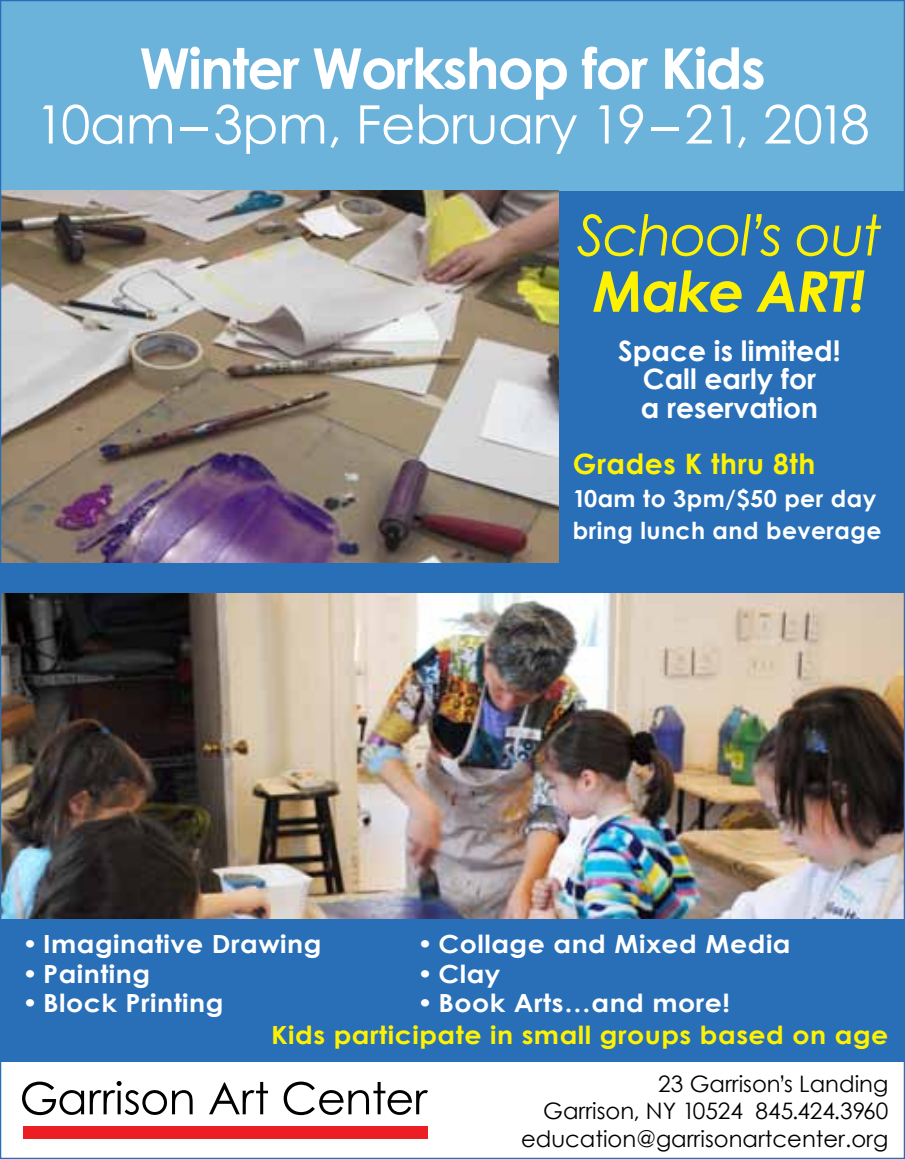
<style>
.page{position:relative;width:905px;height:1159px;background:#fff}
.page>*{position:absolute;margin:0;border:0;box-sizing:border-box;transform-origin:0 0}
.t1{font:700 56.25px "Century Gothic";letter-spacing:-.03em;color:#fff}
.t2{font:italic 56.25px "Century Gothic";letter-spacing:-.03em;color:#fff200}
.t3{font:italic 700 56.25px "Century Gothic";letter-spacing:-.03em;color:#fff200}
.t4{font:53px "Century Gothic";letter-spacing:-.01em;color:#fff}
.t5{font:700 28px/28px "Century Gothic";color:#fff;text-align:center}
.t6{font:700 28px "Century Gothic";letter-spacing:.02em;color:#fff200}
.t7{font:700 25px "Century Gothic";letter-spacing:.02em;color:#fff;scale:1.07 1}
.t8{font:700 25px "Century Gothic";letter-spacing:.02em;color:#fff200;scale:1.07 1}
.t9{font:700 23.5px/32.8px "Century Gothic";letter-spacing:.02em;color:#fff}
.t10{font:22.75px/27.2px "Century Gothic";color:#000;text-align:right}
</style>
<div class="page">
<img style="left:2px;top:592px;width:900px;height:327px">
<div style="left:0;top:190px;width:904px;height:402px;background:#286fb7"></div>
<div style="left:0;top:919px;width:904px;height:143px;background:#286fb7"></div>
<svg style="left:22px;top:1081px;width:62px;height:34px"></svg>
<svg style="left:90px;top:1081px;width:103px;height:34px"></svg>
<svg style="left:209px;top:1082px;width:59px;height:32px"></svg>
<svg style="left:284px;top:1081px;width:144px;height:34px"></svg>
<div style="left:23px;top:1126px;width:404px;height:13px;background:#ed1d24"></div>
<div style="left:0;top:0;width:904px;height:190px;background:#6cb3dc"></div>
<img style="left:2px;top:190px;width:556px;height:372px">
<h1 class="t1" style="left:139px;top:26px;width:628px">Winter Workshop for Kids</h1>
<h2 class="t4" style="left:35px;top:87px;width:835px">10am–3pm, February 19–21, 2018</h2>
<h1 class="t2" style="left:576px;top:196px;width:307px">School’s out</h1>
<h1 class="t3" style="left:593px;top:249px;width:274px">Make ART!</h1>
<p class="t5" style="left:618px;top:336px;width:224px">Space is limited!<br>Call early for<br>a reservation</p>
<p class="t6" style="left:573px;top:442px;width:244px">Grades K thru 8th</p>
<p class="t9" style="left:573px;top:481px;width:310px">10am to 3pm/$50 per day bring lunch and beverage</p>
<p class="t7" style="left:22px;top:925px;width:281px">• Imaginative Drawing</p>
<p class="t7" style="left:22px;top:954px;width:121px">• Painting</p>
<p class="t7" style="left:22px;top:984px;width:190px">• Block Printing</p>
<p class="t7" style="left:417px;top:925px;width:350px">• Collage and Mixed Media</p>
<p class="t7" style="left:417px;top:954px;width:79px">• Clay</p>
<p class="t7" style="left:417px;top:984px;width:294px">• Book Arts…and more!</p>
<p class="t8" style="left:271px;top:1015px;width:578px">Kids participate in small groups based on age</p>
<p class="t10" style="left:521px;top:1070px;width:369px">23 Garrison’s Landing<br>Garrison, NY 10524 845.424.3960 education@garrisonartcenter.org</p>
</div>
